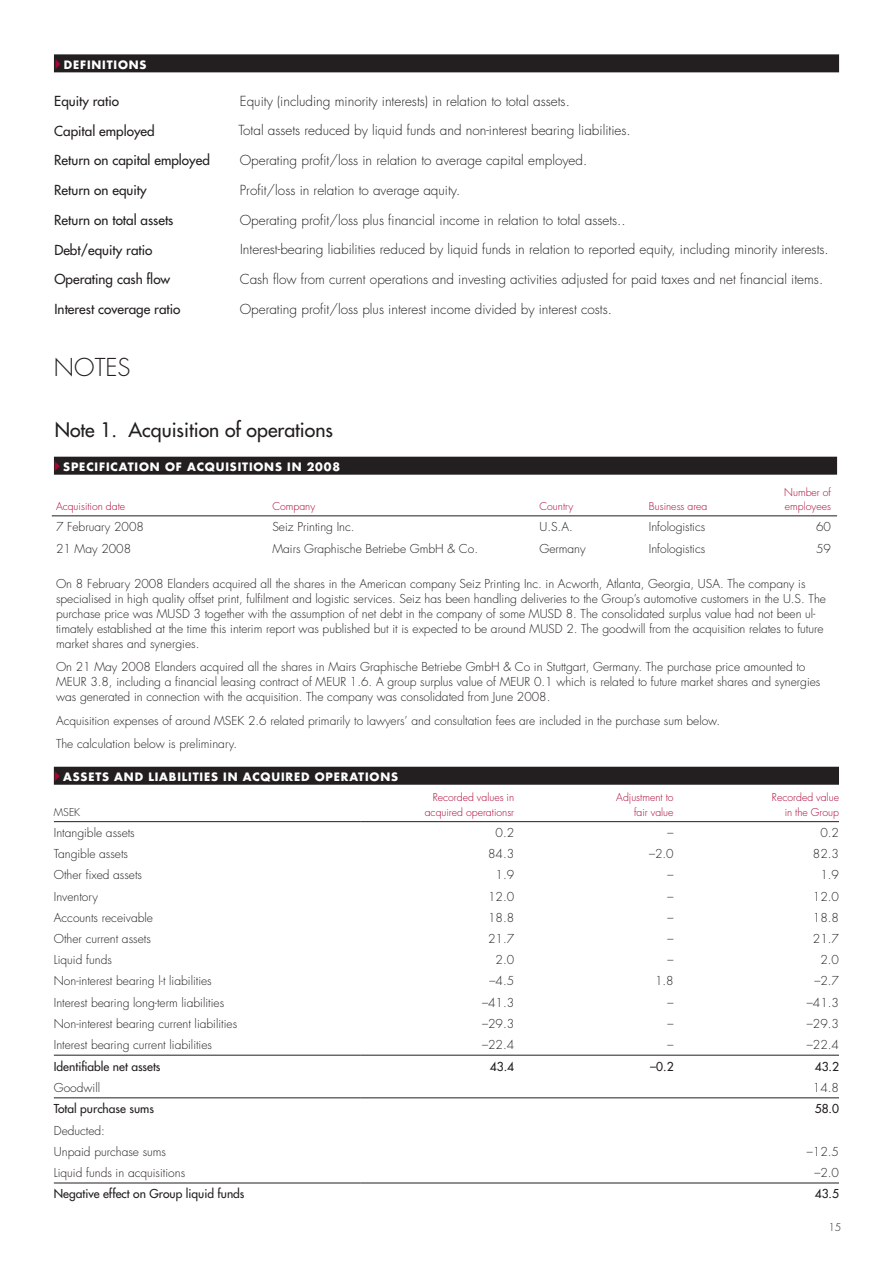
<style>
.page{position:relative;width:893px;height:1263px;background:#fff}
.page>*{position:absolute;margin:0;border:0;box-sizing:border-box;transform-origin:0 0}
.t1{font:300 24px "Futura";color:#231f20}
.t2{font:19.5px "Futura";color:#231f20}
.t3{font:300 13.5px "Futura";color:#231f20}
.t4{font:13.5px "Futura";color:#231f20}
.t5{font:300 12px/15px "Futura";color:#231f20}
.t6{font:12px "Futura";color:#231f20}
.t7{font:700 11.25px "Futura";letter-spacing:.075em;color:#fff}
.t8{font:300 10.5px/14.2px "Futura";color:#ab0534;text-align:right}
.t9{font:300 10.5px "Futura";color:#231f20}
</style>
<div class="page">
<div style="left:54px;top:457px;width:783px;height:18px;background:#231f20"></div>
<hr style="left:52px;top:515px;width:785px;height:1px;background:#231f20">
<hr style="left:54px;top:821px;width:307px;height:1px;background:#231f20">
<hr style="left:361px;top:821px;width:478px;height:1px;background:#231f20">
<hr style="left:54px;top:1055px;width:307px;height:1px;background:#231f20">
<hr style="left:361px;top:1055px;width:478px;height:1px;background:#231f20">
<hr style="left:54px;top:1097px;width:307px;height:1px;background:#231f20">
<hr style="left:361px;top:1097px;width:478px;height:1px;background:#231f20">
<hr style="left:54px;top:1183px;width:307px;height:1px;background:#231f20">
<hr style="left:361px;top:1183px;width:478px;height:1px;background:#231f20">
<div style="left:54px;top:767px;width:785px;height:18px;background:#231f20"></div>
<div style="left:54px;top:54px;width:785px;height:18px;background:#231f20"></div>
<p class="t7" style="left:64px;top:60px;width:84px">DEFINITIONS</p>
<p class="t4" style="left:54px;top:94px;width:66px">Equity ratio</p>
<p class="t3" style="left:240px;top:94px;width:331px">Equity (including minority interests) in relation to total assets.</p>
<p class="t4" style="left:54px;top:124px;width:102px">Capital employed</p>
<p class="t3" style="left:238px;top:124px;width:394px">Total assets reduced by liquid funds and non-interest bearing liabilities.</p>
<p class="t4" style="left:54px;top:154px;width:157px">Return on capital employed</p>
<p class="t3" style="left:240px;top:154px;width:349px">Operating profit/loss in relation to average capital employed.</p>
<p class="t4" style="left:54px;top:183px;width:94px">Return on equity</p>
<p class="t3" style="left:240px;top:184px;width:222px">Profit/loss in relation to average aquity.</p>
<p class="t4" style="left:54px;top:213px;width:121px">Return on total assets</p>
<p class="t3" style="left:240px;top:213px;width:387px">Operating profit/loss plus financial income in relation to total assets..</p>
<p class="t4" style="left:54px;top:243px;width:100px">Debt/equity ratio</p>
<p class="t3" style="left:240px;top:243px;width:590px">Interest-bearing liabilities reduced by liquid funds in relation to reported equity, including minority interests.</p>
<p class="t4" style="left:54px;top:273px;width:117px">Operating cash flow</p>
<p class="t3" style="left:240px;top:273px;width:585px">Cash flow from current operations and investing activities adjusted for paid taxes and net financial items.</p>
<p class="t4" style="left:55px;top:302px;width:127px">Interest coverage ratio</p>
<p class="t3" style="left:240px;top:303px;width:374px">Operating profit/loss plus interest income divided by interest costs.</p>
<h1 class="t1" style="left:54px;top:357px;width:78px">NOTES</h1>
<h2 class="t2" style="left:55px;top:420px;width:280px">Note 1. Acquisition of operations</h2>
<p class="t7" style="left:63px;top:462px;width:278px">SPECIFICATION OF ACQUISITIONS IN 2008</p>
<p class="t8" style="left:56px;top:500px;width:71px">Acquisition date</p>
<p class="t8" style="left:272px;top:500px;width:44px">Company</p>
<p class="t8" style="left:539px;top:500px;width:35px">Country</p>
<p class="t8" style="left:649px;top:500px;width:60px">Business area</p>
<p class="t8" style="left:784px;top:486px;width:48px;text-align:left">Number of employees</p>
<p class="t5" style="left:56px;top:520px;width:89px">7 February 2008</p>
<p class="t5" style="left:272px;top:520px;width:84px">Seiz Printing Inc.</p>
<p class="t5" style="left:539px;top:520px;width:35px">U.S.A.</p>
<p class="t5" style="left:649px;top:520px;width:58px">Infologistics</p>
<p class="t5" style="left:816px;top:520px;width:16px">60</p>
<p class="t5" style="left:56px;top:542px;width:77px">21 May 2008</p>
<p class="t5" style="left:272px;top:542px;width:207px">Mairs Graphische Betriebe GmbH &amp; Co.</p>
<p class="t5" style="left:539px;top:542px;width:48px">Germany</p>
<p class="t5" style="left:649px;top:542px;width:58px">Infologistics</p>
<p class="t5" style="left:816px;top:542px;width:16px">59</p>
<p class="t5" style="left:56px;top:577px;width:771px">On 8 February 2008 Elanders acquired all the shares in the American company Seiz Printing Inc. in Acworth, Atlanta, Georgia, USA. The company is specialised in high quality offset print, fulfilment and logistic services. Seiz has been handling deliveries to the Group’s automotive customers in the U.S. The purchase price was MUSD 3 together with the assumption of net debt in the company of some MUSD 8. The consolidated surplus value had not been ul&shy;timately established at the time this interim report was published but it is expected to be around MUSD 2. The goodwill from the acquisition relates to future market shares and synergies.</p>
<p class="t5" style="left:56px;top:660px;width:766px">On 21 May 2008 Elanders acquired all the shares in Mairs Graphische Betriebe GmbH &amp; Co in Stuttgart, Germany. The purchase price amounted to<br>MEUR 3.8, including a financial leasing contract of MEUR 1.6. A group surplus value of MEUR 0.1 which is related to future market shares and synergies was generated in connection with the acquisition. The company was consolidated from June 2008.</p>
<p class="t5" style="left:56px;top:710px;width:666px;line-height:23.5px">Acquisition expenses of around MSEK 2.6 related primarily to lawyers’ and consultation fees are included in the purchase sum below.<br>The calculation below is preliminary.</p>
<p class="t7" style="left:63px;top:772px;width:336px">ASSETS AND LIABILITIES IN ACQUIRED OPERATIONS</p>
<p class="t9" style="left:54px;top:807px;width:28px">MSEK</p>
<p class="t8" style="left:425px;top:791px;width:91px">Recorded values in acquired operationsr</p>
<p class="t8" style="left:616px;top:791px;width:59px">Adjustment to fair value</p>
<p class="t8" style="left:772px;top:791px;width:69px">Recorded value in the Group</p>
<p class="t5" style="left:54px;top:826px;width:82px">Intangible assets</p>
<p class="t5" style="left:496px;top:826px;width:20px">0.2</p>
<p class="t5" style="left:667px;top:826px;width:7px">–</p>
<p class="t5" style="left:820px;top:826px;width:20px">0.2</p>
<p class="t5" style="left:54px;top:847px;width:76px">Tangible assets</p>
<p class="t5" style="left:488px;top:847px;width:28px">84.3</p>
<p class="t5" style="left:649px;top:847px;width:26px">–2.0</p>
<p class="t5" style="left:813px;top:847px;width:28px">82.3</p>
<p class="t5" style="left:54px;top:869px;width:90px">Other fixed assets</p>
<p class="t5" style="left:496px;top:869px;width:20px">1.9</p>
<p class="t5" style="left:667px;top:869px;width:7px">–</p>
<p class="t5" style="left:820px;top:869px;width:20px">1.9</p>
<p class="t5" style="left:54px;top:890px;width:46px">Inventory</p>
<p class="t5" style="left:488px;top:890px;width:28px">12.0</p>
<p class="t5" style="left:667px;top:890px;width:7px">–</p>
<p class="t5" style="left:813px;top:890px;width:28px">12.0</p>
<p class="t5" style="left:54px;top:911px;width:101px">Accounts receivable</p>
<p class="t5" style="left:488px;top:911px;width:28px">18.8</p>
<p class="t5" style="left:667px;top:911px;width:7px">–</p>
<p class="t5" style="left:813px;top:911px;width:28px">18.8</p>
<p class="t5" style="left:54px;top:932px;width:98px">Other current assets</p>
<p class="t5" style="left:488px;top:932px;width:28px">21.7</p>
<p class="t5" style="left:667px;top:932px;width:7px">–</p>
<p class="t5" style="left:813px;top:932px;width:28px">21.7</p>
<p class="t5" style="left:54px;top:953px;width:60px">Liquid funds</p>
<p class="t5" style="left:496px;top:953px;width:20px">2.0</p>
<p class="t5" style="left:667px;top:953px;width:7px">–</p>
<p class="t5" style="left:820px;top:953px;width:20px">2.0</p>
<p class="t5" style="left:54px;top:975px;width:159px">Non-interest bearing l-t liabilities</p>
<p class="t5" style="left:490px;top:975px;width:26px">–4.5</p>
<p class="t5" style="left:655px;top:975px;width:20px">1.8</p>
<p class="t5" style="left:814px;top:975px;width:26px">–2.7</p>
<p class="t5" style="left:54px;top:996px;width:172px">Interest bearing long-term liabilities</p>
<p class="t5" style="left:482px;top:996px;width:34px">–41.3</p>
<p class="t5" style="left:667px;top:996px;width:7px">–</p>
<p class="t5" style="left:807px;top:996px;width:34px">–41.3</p>
<p class="t5" style="left:54px;top:1017px;width:185px">Non-interest bearing current liabilities</p>
<p class="t5" style="left:482px;top:1017px;width:34px">–29.3</p>
<p class="t5" style="left:667px;top:1017px;width:7px">–</p>
<p class="t5" style="left:807px;top:1017px;width:34px">–29.3</p>
<p class="t5" style="left:54px;top:1038px;width:160px">Interest bearing current liabilities</p>
<p class="t5" style="left:482px;top:1038px;width:34px">–22.4</p>
<p class="t5" style="left:667px;top:1038px;width:7px">–</p>
<p class="t5" style="left:807px;top:1038px;width:34px">–22.4</p>
<p class="t6" style="left:54px;top:1060px;width:108px">Identifiable net assets</p>
<p class="t6" style="left:490px;top:1060px;width:26px">43.4</p>
<p class="t6" style="left:650px;top:1060px;width:25px">–0.2</p>
<p class="t6" style="left:815px;top:1060px;width:26px">43.2</p>
<p class="t5" style="left:54px;top:1081px;width:48px">Goodwill</p>
<p class="t5" style="left:813px;top:1081px;width:28px">14.8</p>
<p class="t6" style="left:54px;top:1103px;width:102px">Total purchase sums</p>
<p class="t6" style="left:815px;top:1103px;width:26px">58.0</p>
<p class="t5" style="left:54px;top:1121px;width:114px;line-height:21.3px">Deducted:<br>Unpaid purchase sums</p>
<p class="t5" style="left:807px;top:1145px;width:34px">–12.5</p>
<p class="t5" style="left:54px;top:1166px;width:133px">Liquid funds in acquisitions</p>
<p class="t5" style="left:814px;top:1166px;width:26px">–2.0</p>
<p class="t6" style="left:54px;top:1188px;width:192px">Negative effect on Group liquid funds</p>
<p class="t6" style="left:815px;top:1188px;width:26px">43.5</p>
<p class="t9" style="left:828px;top:1223px;width:15px">15</p>
</div>
